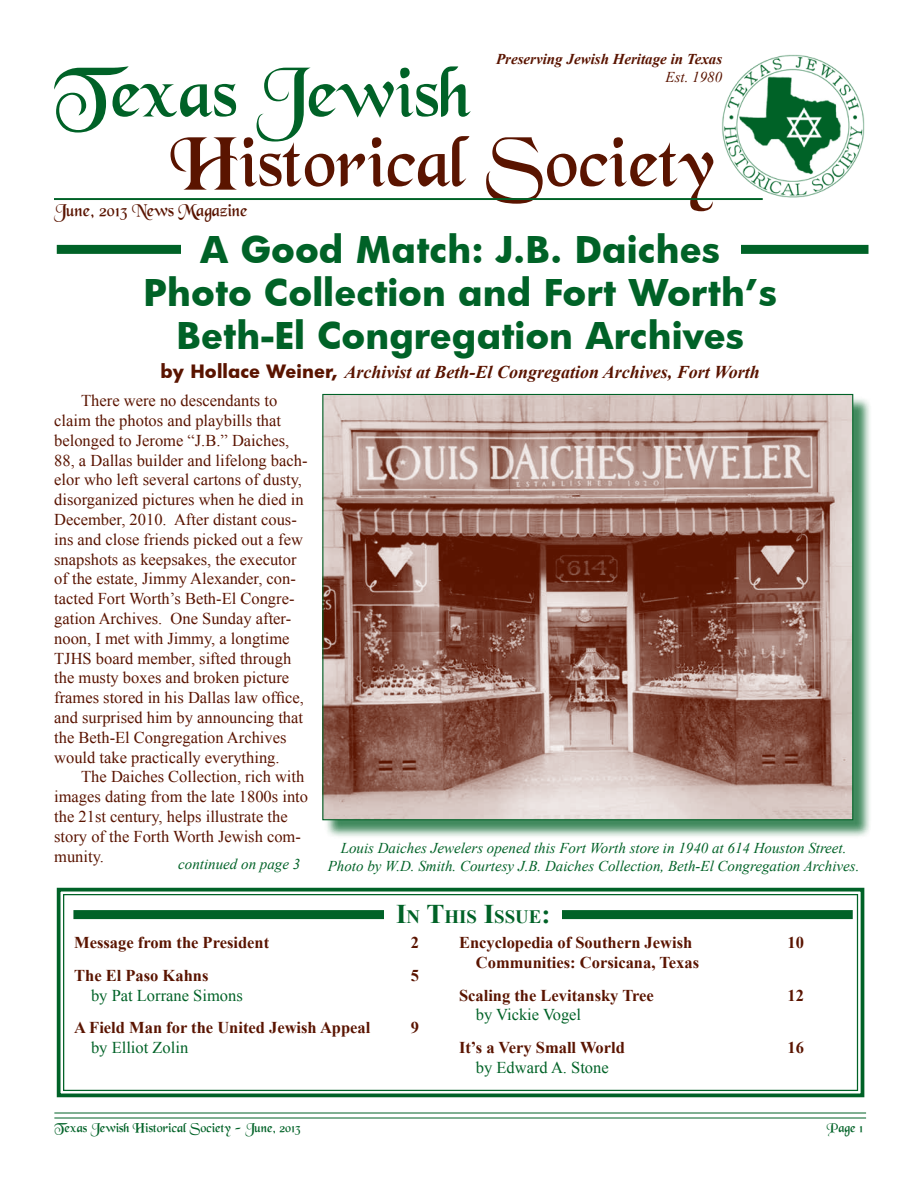
<style>
.page{position:relative;width:918px;height:1188px;background:#fff}
.page>*{position:absolute;margin:0;border:0;box-sizing:border-box;transform-origin:0 0}
.t1{font:75px "Black Chancery";color:#5a1400}
.t2{font:75px "Black Chancery";color:#006227}
.t3{font:700 36px/43.2px "Futura";color:#006227;text-align:center}
.t4{font:700 18.9px "Times New Roman";color:#006227}
.t5{font:italic 700 18px "Times New Roman";color:#5a1400}
.t6{font:18px "Black Chancery";color:#5a1400}
.t7{font:16.5px/19.8px "Times New Roman";color:#5a1400}
.t8{font:700 16.5px/32.7px "Times New Roman";color:#5a1400}
.t9{font:16.5px "Times New Roman";color:#006227}
.t10{font:italic 15px/18px "Times New Roman";color:#006227;text-align:center}
.t11{font:italic 700 15px "Times New Roman";color:#5a1400}
.t12{font:italic 15px "Times New Roman";color:#5a1400}
.t13{font:13.5px "Black Chancery";color:#006227}
.s1{font-family:"Futura";font-style:normal}
.s2{font-size:27px}
</style>
<div class="page">
<hr style="left:54px;top:1113px;width:812px;height:1px;background:#006227">
<hr style="left:54px;top:1118px;width:812px;height:1px;background:#006227">
<svg style="left:56px;top:887px;width:809px;height:211px"></svg>
<div style="left:63px;top:894px;width:795px;height:197px;border:1px solid #006227"></div>
<img style="left:722px;top:54px;width:143px;height:144px">
<hr style="left:54px;top:198px;width:709px;height:2px;background:#006227">
<div style="left:73px;top:910px;width:780px;height:9px;background:#006227"></div>
<div style="left:384px;top:908px;width:178px;height:23px;background:#fff"></div>
<div style="left:57px;top:245px;width:812px;height:9px;background:#006227"></div>
<div style="left:181px;top:243px;width:560px;height:23px;background:#fff"></div>
<div style="left:325px;top:396px;width:547px;height:443px;background:#006227;opacity:.75"></div>
<img style="left:324px;top:396px;width:527px;height:422px">
<p class="t11" style="left:496px;top:49px;width:228px">Preserving Jewish Heritage in Texas</p>
<p class="t12" style="left:666px;top:67px;width:58px">Est. 1980</p>
<h1 class="t2" style="left:54px;top:54px;width:419px">Texas Jewish</h1>
<h1 class="t1" style="left:170px;top:124px;width:545px">Historical Society</h1>
<p class="t6" style="left:54px;top:201px;width:195px">June, 2013 News Magazine</p>
<h2 class="t3" style="left:144px;top:227px;width:635px">A Good Match: J.B. Daiches<br>Photo Collection and Fort Worth’s<br>Beth-El Congregation Archives</h2>
<p class="t5" style="left:161px;top:359px;width:601px"><span class="s1">by Hollace Weiner,</span> Archivist at Beth-El Congregation Archives, Fort Worth</p>
<p class="t7" style="left:54px;top:391px;width:255px;text-indent:27px">There were no descendants to claim the photos and playbills that belonged to Jerome “J.B.” Daiches, 88, a Dallas builder and lifelong bach&shy;elor who left several cartons of dusty, disorganized pictures when he died in December, 2010. After distant cous&shy;ins and close friends picked out a few snapshots as keepsakes, the executor of the estate, Jimmy Alexander, con&shy;tacted Fort Worth’s Beth-El Congre&shy;gation Archives. One Sunday after&shy;noon, I met with Jimmy, a longtime TJHS board member, sifted through the musty boxes and broken picture frames stored in his Dallas law office, and surprised him by announcing that the Beth-El Congregation Archives would take practically everything.</p>
<p class="t7" style="left:54px;top:767px;width:255px;text-indent:27px">The Daiches Collection, rich with images dating from the late 1800s into the 21st century, helps illustrate the story of the Forth Worth Jewish com&shy;munity.</p>
<p class="t10" style="left:178px;top:854px;width:124px">continued on page 3</p>
<p class="t10" style="left:328px;top:839px;width:533px">Louis Daiches Jewelers opened this Fort Worth store in 1940 at 614 Houston Street.<br>Photo by W.D. Smith. Courtesy J.B. Daiches Collection, Beth-El Congregation Archives.</p>
<p class="t4" style="left:396px;top:903px;width:156px"><span class="s2">I</span>N <span class="s2">T</span>HIS <span class="s2">I</span>SSUE<span class="s2">:</span></p>
<p class="t8" style="left:74px;top:926px;width:197px">Message from the President</p>
<p class="t8" style="left:411px;top:926px;width:10px">2</p>
<p class="t8" style="left:74px;top:959px;width:136px">The El Paso Kahns</p>
<p class="t8" style="left:411px;top:959px;width:10px">5</p>
<p class="t9" style="left:91px;top:984px;width:153px">by Pat Lorrane Simons</p>
<p class="t8" style="left:74px;top:1011px;width:298px">A Field Man for the United Jewish Appeal</p>
<p class="t8" style="left:411px;top:1011px;width:10px">9</p>
<p class="t9" style="left:91px;top:1037px;width:99px">by Elliot Zolin</p>
<p class="t8" style="left:459px;top:926px;width:235px">Encyclopedia of Southern Jewish</p>
<p class="t8" style="left:787px;top:926px;width:18px">10</p>
<p class="t8" style="left:459px;top:946px;width:242px;text-indent:17px">Communities: Corsicana, Texas<br>Scaling the Levitansky Tree</p>
<p class="t8" style="left:787px;top:978px;width:18px">12</p>
<p class="t9" style="left:476px;top:1004px;width:107px">by Vickie Vogel</p>
<p class="t8" style="left:459px;top:1031px;width:167px">It’s a Very Small World</p>
<p class="t8" style="left:787px;top:1031px;width:18px">16</p>
<p class="t9" style="left:476px;top:1056px;width:134px">by Edward A. Stone</p>
<p class="t13" style="left:54px;top:1121px;width:248px">Texas Jewish Historical Society - June, 2013</p>
<p class="t13" style="left:827px;top:1121px;width:37px">Page 1</p>
</div>
